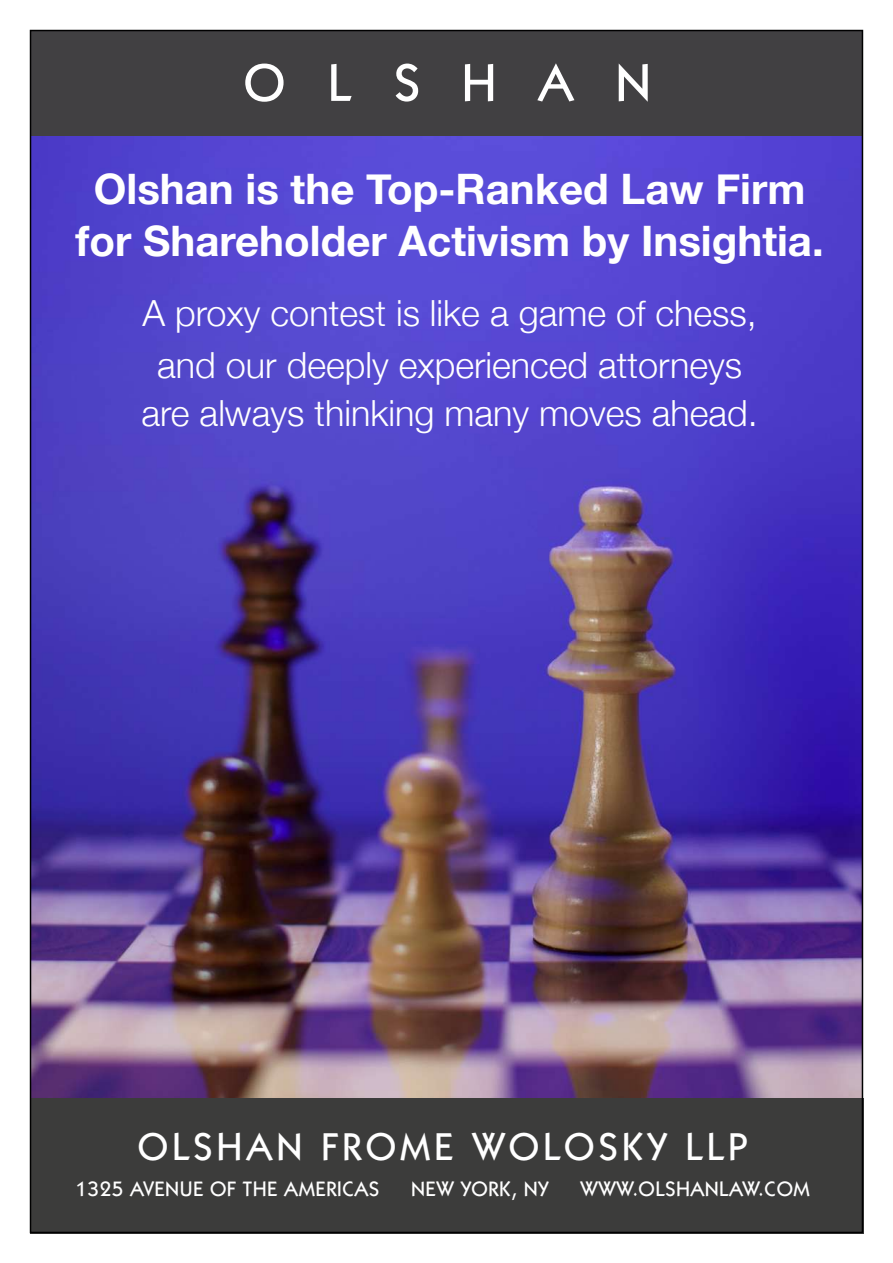
<style>
.page{position:relative;width:893px;height:1263px;background:#fff}
.page>*{position:absolute;margin:0;border:0;box-sizing:border-box;transform-origin:0 0}
.t1{font:700 42px/52.5px "Helvetica Neue";color:#fff;text-align:center}
.t2{font:500 39px "Itc Kabel";letter-spacing:.1em;color:#fff}
.t3{font:300 36px/52.2px "Helvetica Neue";color:#fff;text-align:center}
.t4{font:500 21px "Itc Kabel";letter-spacing:.02em;color:#fff}
</style>
<div class="page">
<img style="left:33px;top:136px;width:827px;height:962px">
<div style="left:31px;top:30px;width:832px;height:106px;background:#414042"></div>
<svg style="left:245px;top:64px;width:39px;height:38px"></svg>
<svg style="left:331px;top:64px;width:21px;height:37px"></svg>
<svg style="left:396px;top:64px;width:22px;height:38px"></svg>
<svg style="left:465px;top:64px;width:28px;height:37px"></svg>
<svg style="left:537px;top:63px;width:37px;height:39px"></svg>
<svg style="left:619px;top:63px;width:29px;height:39px"></svg>
<div style="left:30px;top:1098px;width:833px;height:135px;background:#3c3c3b"></div>
<p class="t1" style="left:76px;top:164px;width:750px">Olshan is the Top-Ranked Law Firm for Shareholder Activism by Insightia.</p>
<p class="t3" style="left:143px;top:284px;width:616px">A proxy contest is like a game of chess, and our deeply experienced attorneys</p>
<p class="t3" style="left:142px;top:384px;width:618px">are always thinking many moves ahead.</p>
<p class="t2" style="left:138px;top:1123px;width:611px">OLSHAN FROME WOLOSKY LLP</p>
<p class="t4" style="left:76px;top:1176px;width:305px">1325 AVENUE OF THE AMERICAS</p>
<p class="t4" style="left:411px;top:1176px;width:139px">NEW YORK, NY</p>
<p class="t4" style="left:580px;top:1176px;width:231px">WWW.OLSHANLAW.COM</p>
</div>
